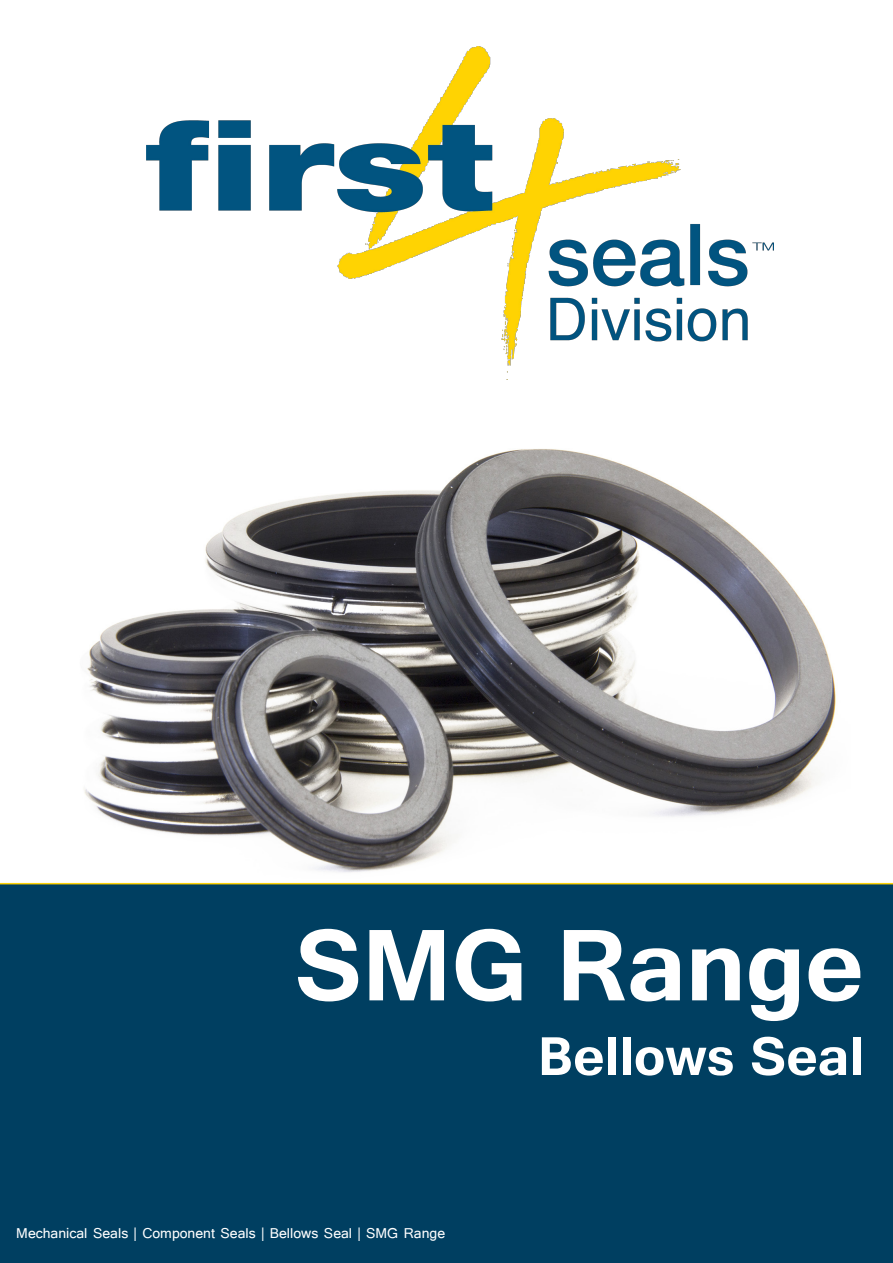
<style>
.page{position:relative;width:893px;height:1263px;background:#fff}
.page>*{position:absolute;margin:0;border:0;box-sizing:border-box;transform-origin:0 0}
.t1{font:700 126px "Tunga";color:#fff}
.t2{font:700 67.5px "Tunga";color:#fff}
.t3{font:18px "Tunga";color:#fff}
</style>
<div class="page">
<img style="left:43px;top:449px;width:807px;height:434px">
<div style="left:0;top:883px;width:893px;height:380px;background:#003f61"></div>
<img style="left:146px;top:47px;width:628px;height:333px">
<p class="t1" style="left:295px;top:883px;width:571px">SMG Range</p>
<p class="t2" style="left:538px;top:1012px;width:327px">Bellows Seal</p>
<p class="t3" style="left:16px;top:1221px;width:430px">Mechanical Seals | Component Seals | Bellows Seal | SMG Range</p>
</div>
